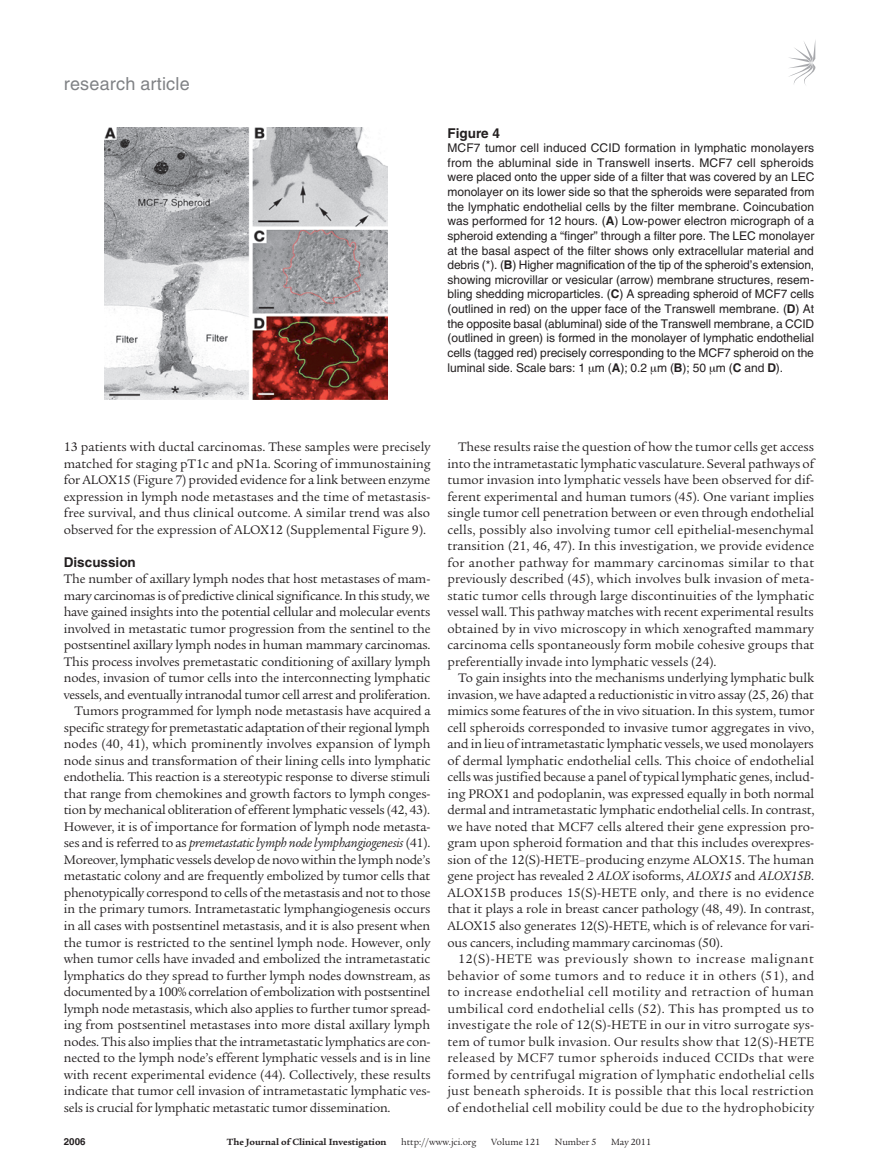
<style>
.page{position:relative;width:878px;height:1175px;background:#fff}
.page>*{position:absolute;margin:0;border:0;box-sizing:border-box;transform-origin:0 0}
.t1{font:18px "Helvetica LT Std";letter-spacing:.01em;color:#808285}
.t2{font:13.5px/16.5px "Legacy Serif Std";letter-spacing:-.01em;color:#231f20;text-align:justify}
.t3{font:italic 13.5px "Legacy Serif Std";letter-spacing:-.015em;color:#231f20}
.t4{font:700 13.5px "Helvetica LT Std";color:#231f20}
.t5{font:12px/14.7px "Helvetica LT Std";letter-spacing:-.01em;color:#231f20;text-align:justify}
.t6{font:9.75px "Legacy Serif Std";color:#231f20}
.t7{font:700 9.75px "Legacy Serif Std";color:#231f20}
.t8{font:700 9.75px "Helvetica LT Std";color:#231f20}
.s1{font-weight:700}
.s2{font-style:normal}
.s3{font-style:italic}
</style>
<div class="page">
<svg style="left:789px;top:42px;width:26px;height:43px"></svg>
<img style="left:104px;top:127px;width:284px;height:272px">
<h1 class="t1" style="left:64px;top:73px;width:127px">research article</h1>
<p class="t4" style="left:447px;top:124px;width:54px">Figure 4</p>
<p class="t5" style="left:447px;top:140px;width:368px">MCF7 tumor cell induced CCID formation in lymphatic monolayers from the abluminal side in Transwell inserts. MCF7 cell spheroids were placed onto the upper side of a filter that was covered by an LEC monolayer on its lower side so that the spheroids were separated from the lymphatic endothelial cells by the filter membrane. Coincubation was performed for 12 hours. (<span class="s1">A</span>) Low-power electron micrograph of a spheroid extending a “finger” through a filter pore. The LEC monolayer at the basal aspect of the filter shows only extracellular material and debris (*). (<span class="s1">B</span>) Higher magnification of the tip of the spheroid’s extension, showing microvillar or vesicular (arrow) membrane structures, resem&shy;bling shedding microparticles. (<span class="s1">C</span>) A spreading spheroid of MCF7 cells (outlined in red) on the upper face of the Transwell membrane. (<span class="s1">D</span>) At the opposite basal (abluminal) side of the Transwell membrane, a CCID (outlined in green) is formed in the monolayer of lymphatic endothelial cells (tagged red) precisely corresponding to the MCF7 spheroid on the luminal side. Scale bars: 1 m (<span class="s1">A</span>); 0.2 m (<span class="s1">B</span>); 50 m (<span class="s1">C</span> and <span class="s1">D</span>).</p>
<p class="t2" style="left:64px;top:439px;width:368px">13 patients with ductal carcinomas. These samples were precisely matched for staging pT1c and pN1a. Scoring of immunostaining for ALOX15 (Figure 7) provided evidence for a link between enzyme expression in lymph node metastases and the time of metastasis&shy;free survival, and thus clinical outcome. A similar trend was also observed for the expression of ALOX12 (Supplemental Figure 9).</p>
<p class="t4" style="left:64px;top:554px;width:74px">Discussion</p>
<p class="t2" style="left:64px;top:571px;width:368px">The number of axillary lymph nodes that host metastases of mam-</p>
<p class="t2" style="left:64px;top:587px;width:367px">mary carcinomas is of predictive clinical significance. In this study, we</p>
<p class="t2" style="left:64px;top:604px;width:368px">have gained insights into the potential cellular and molecular events</p>
<p class="t2" style="left:64px;top:620px;width:368px">involved in metastatic tumor progression from the sentinel to the</p>
<p class="t2" style="left:64px;top:637px;width:368px">postsentinel axillary lymph nodes in human mammary carcinomas.</p>
<p class="t2" style="left:64px;top:653px;width:368px">This process involves premetastatic conditioning of axillary lymph</p>
<p class="t2" style="left:64px;top:670px;width:368px">nodes, invasion of tumor cells into the interconnecting lymphatic</p>
<p class="t2" style="left:64px;top:686px;width:368px">vessels, and eventually intranodal tumor cell arrest and proliferation.</p>
<p class="t2" style="left:74px;top:703px;width:358px">Tumors programmed for lymph node metastasis have acquired a</p>
<p class="t2" style="left:64px;top:719px;width:368px">specific strategy for premetastatic adaptation of their regional lymph</p>
<p class="t2" style="left:64px;top:736px;width:368px">nodes (40, 41), which prominently involves expansion of lymph</p>
<p class="t2" style="left:64px;top:752px;width:368px">node sinus and transformation of their lining cells into lymphatic</p>
<p class="t2" style="left:64px;top:769px;width:368px">endothelia. This reaction is a stereotypic response to diverse stimuli</p>
<p class="t2" style="left:64px;top:785px;width:368px">that range from chemokines and growth factors to lymph conges-</p>
<p class="t2" style="left:64px;top:802px;width:368px">tion by mechanical obliteration of efferent lymphatic vessels (42, 43).</p>
<p class="t2" style="left:64px;top:818px;width:368px">However, it is of importance for formation of lymph node metasta-</p>
<p class="t3" style="left:64px;top:835px;width:368px"><span class="s2">ses and is referred to as</span> premetastatic lymph node lymphangiogenesis <span class="s2">(41).</span></p>
<p class="t2" style="left:64px;top:851px;width:368px">Moreover, lymphatic vessels develop de novo within the lymph node’s</p>
<p class="t2" style="left:64px;top:868px;width:368px">metastatic colony and are frequently embolized by tumor cells that</p>
<p class="t2" style="left:64px;top:884px;width:368px">phenotypically correspond to cells of the metastasis and not to those</p>
<p class="t2" style="left:64px;top:901px;width:368px">in the primary tumors. Intrametastatic lymphangiogenesis occurs</p>
<p class="t2" style="left:64px;top:917px;width:368px">in all cases with postsentinel metastasis, and it is also present when</p>
<p class="t2" style="left:64px;top:934px;width:368px">the tumor is restricted to the sentinel lymph node. However, only</p>
<p class="t2" style="left:64px;top:950px;width:368px">when tumor cells have invaded and embolized the intrametastatic</p>
<p class="t2" style="left:64px;top:967px;width:368px">lymphatics do they spread to further lymph nodes downstream, as</p>
<p class="t2" style="left:64px;top:983px;width:368px">documented by a 100% correlation of embolization with postsentinel</p>
<p class="t2" style="left:64px;top:1000px;width:368px">lymph node metastasis, which also applies to further tumor spread-</p>
<p class="t2" style="left:64px;top:1016px;width:368px">ing from postsentinel metastases into more distal axillary lymph</p>
<p class="t2" style="left:64px;top:1033px;width:368px">nodes. This also implies that the intrametastatic lymphatics are con-</p>
<p class="t2" style="left:64px;top:1049px;width:368px">nected to the lymph node’s efferent lymphatic vessels and is in line</p>
<p class="t2" style="left:64px;top:1066px;width:368px">with recent experimental evidence (44). Collectively, these results</p>
<p class="t2" style="left:64px;top:1082px;width:368px">indicate that tumor cell invasion of intrametastatic lymphatic ves-</p>
<p class="t2" style="left:64px;top:1099px;width:328px">sels is crucial for lymphatic metastatic tumor dissemination.</p>
<p class="t2" style="left:447px;top:439px;width:368px;text-indent:11px">These results raise the question of how the tumor cells get access into the intrametastatic lymphatic vasculature. Several pathways of tumor invasion into lymphatic vessels have been observed for dif&shy;ferent experimental and human tumors (45). One variant implies single tumor cell penetration between or even through endothelial cells, possibly also involving tumor cell epithelial-mesenchymal transition (21, 46, 47). In this investigation, we provide evidence for another pathway for mammary carcinomas similar to that previously described (45), which involves bulk invasion of meta&shy;static tumor cells through large discontinuities of the lymphatic vessel wall. This pathway matches with recent experimental results obtained by in vivo microscopy in which xenografted mammary carcinoma cells spontaneously form mobile cohesive groups that preferentially invade into lymphatic vessels (24).</p>
<p class="t2" style="left:447px;top:670px;width:368px;text-indent:11px">To gain insights into the mechanisms underlying lymphatic bulk invasion, we have adapted a reductionistic in vitro assay (25, 26) that mimics some features of the in vivo situation. In this system, tumor cell spheroids corresponded to invasive tumor aggregates in vivo, and in lieu of intrametastatic lymphatic vessels, we used monolayers of dermal lymphatic endothelial cells. This choice of endothelial cells was justified because a panel of typical lymphatic genes, includ&shy;ing PROX1 and podoplanin, was expressed equally in both normal dermal and intrametastatic lymphatic endothelial cells. In contrast, we have noted that MCF7 cells altered their gene expression pro&shy;gram upon spheroid formation and that this includes overexpres&shy;sion of the 12(S)-HETE–producing enzyme ALOX15. The human gene project has revealed 2 <span class="s3">ALOX</span> isoforms, <span class="s3">ALOX15</span> and <span class="s3">ALOX15B</span>.<br>ALOX15B produces 15(S)-HETE only, and there is no evidence that it plays a role in breast cancer pathology (48, 49). In contrast, ALOX15 also generates 12(S)-HETE, which is of relevance for vari&shy;ous cancers, including mammary carcinomas (50).</p>
<p class="t2" style="left:447px;top:950px;width:368px;text-indent:11px">12(S)-HETE was previously shown to increase malignant behavior of some tumors and to reduce it in others (51), and to increase endothelial cell motility and retraction of human umbilical cord endothelial cells (52). This has prompted us to investigate the role of 12(S)-HETE in our in vitro surrogate sys&shy;tem of tumor bulk invasion. Our results show that 12(S)-HETE released by MCF7 tumor spheroids induced CCIDs that were formed by centrifugal migration of lymphatic endothelial cells just beneath spheroids. It is possible that this local restriction of endothelial cell mobility could be due to the hydrophobicity</p>
<p class="t8" style="left:64px;top:1135px;width:23px">2006</p>
<p class="t7" style="left:227px;top:1135px;width:161px">The Journal of Clinical Investigation</p>
<p class="t6" style="left:401px;top:1136px;width:77px">http://www.jci.org</p>
<p class="t6" style="left:491px;top:1136px;width:50px">Volume 121</p>
<p class="t6" style="left:555px;top:1136px;width:43px">Number 5</p>
<p class="t6" style="left:611px;top:1136px;width:41px">May 2011</p>
</div>
